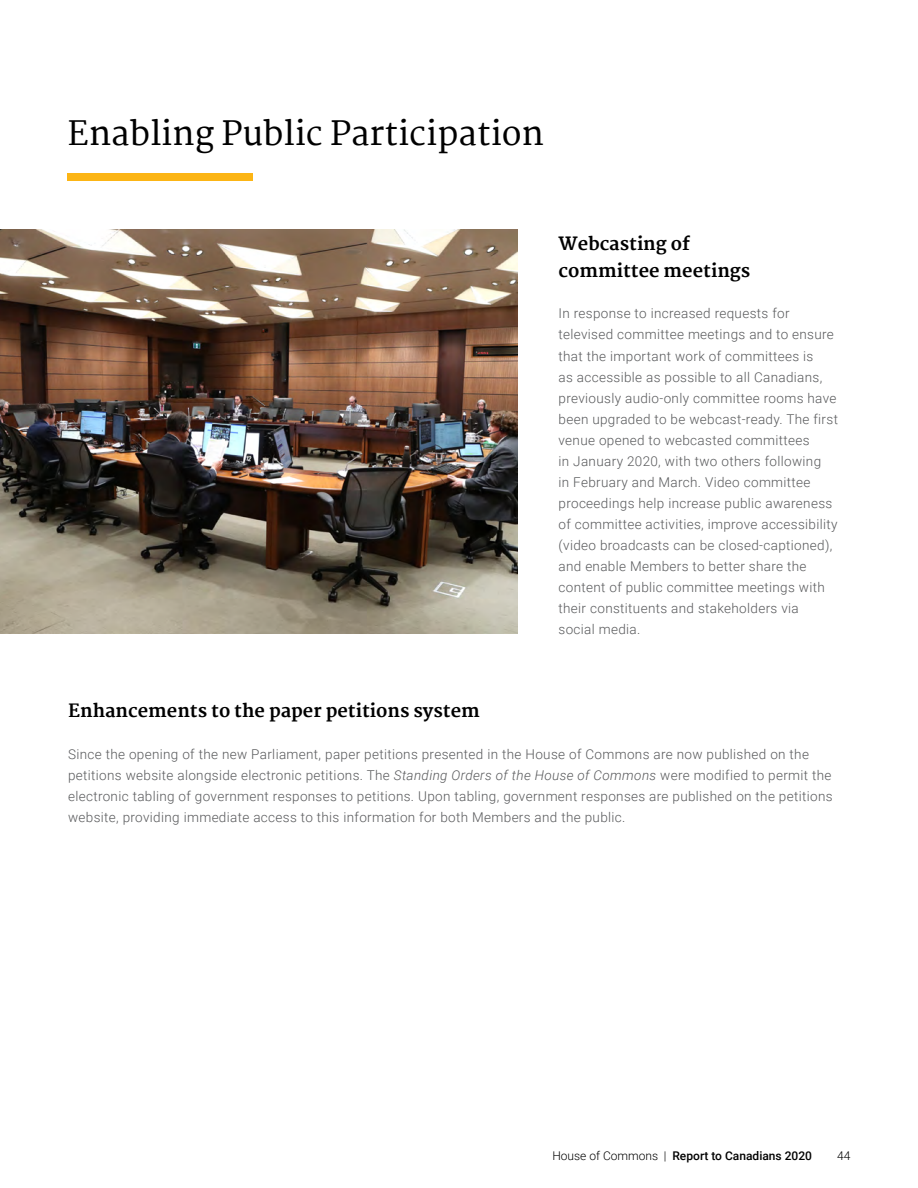
<style>
.page{position:relative;width:918px;height:1188px;background:#fff}
.page>*{position:absolute;margin:0;border:0;box-sizing:border-box;transform-origin:0 0}
.t1{font:600 33px "Martel";color:#000}
.t2{font:800 18px/27px "Martel";color:#000}
.Body{font:300 13.5px/21px "Roboto";letter-spacing:.025em;color:#58595b}
.t3{font:500 12px "Roboto";color:#000}
.t4{font:300 12px "Roboto";color:#000}
.s1{font-style:italic}
.s2{font-weight:300}
</style>
<div class="page">
<div style="left:68px;top:173px;width:185px;height:8px;background:#fcb515"></div>
<img style="left:0;top:230px;width:517px;height:403px">
<h3 class="t1" style="left:68px;top:114px;width:478px">Enabling Public Participation</h3>
<h4 class="t2" style="left:559px;top:231px;width:193px">Webcasting of committee meetings</h4>
<p class="Body" style="left:559px;top:303px;width:281px">In response to increased requests for televised committee meetings and to ensure that the important work of committees is<br>as accessible as possible to all Canadians, previously audio-only committee rooms have been upgraded to be webcast-ready. The first venue opened to webcasted committees<br>in January 2020, with two others following<br>in February and March. Video committee proceedings help increase public awareness of committee activities, improve accessibility (video broadcasts can be closed-captioned), and enable Members to better share the content of public committee meetings with their constituents and stakeholders via social media.</p>
<h4 class="t2" style="left:68px;top:698px;width:413px">Enhancements to the paper petitions system</h4>
<p class="Body" style="left:68px;top:743px;width:766px">Since the opening of the new Parliament, paper petitions presented in the House of Commons are now published on the petitions website alongside electronic petitions. The <span class="s1">Standing Orders of the House of Commons</span> were modified to permit the electronic tabling of government responses to petitions. Upon tabling, government responses are published on the petitions website, providing immediate access to this information for both Members and the public.</p>
<p class="t3" style="left:552px;top:1147px;width:261px"><span class="s2">House of Commons |</span> Report to Canadians 2020</p>
<p class="t4" style="left:837px;top:1147px;width:15px">44</p>
</div>
